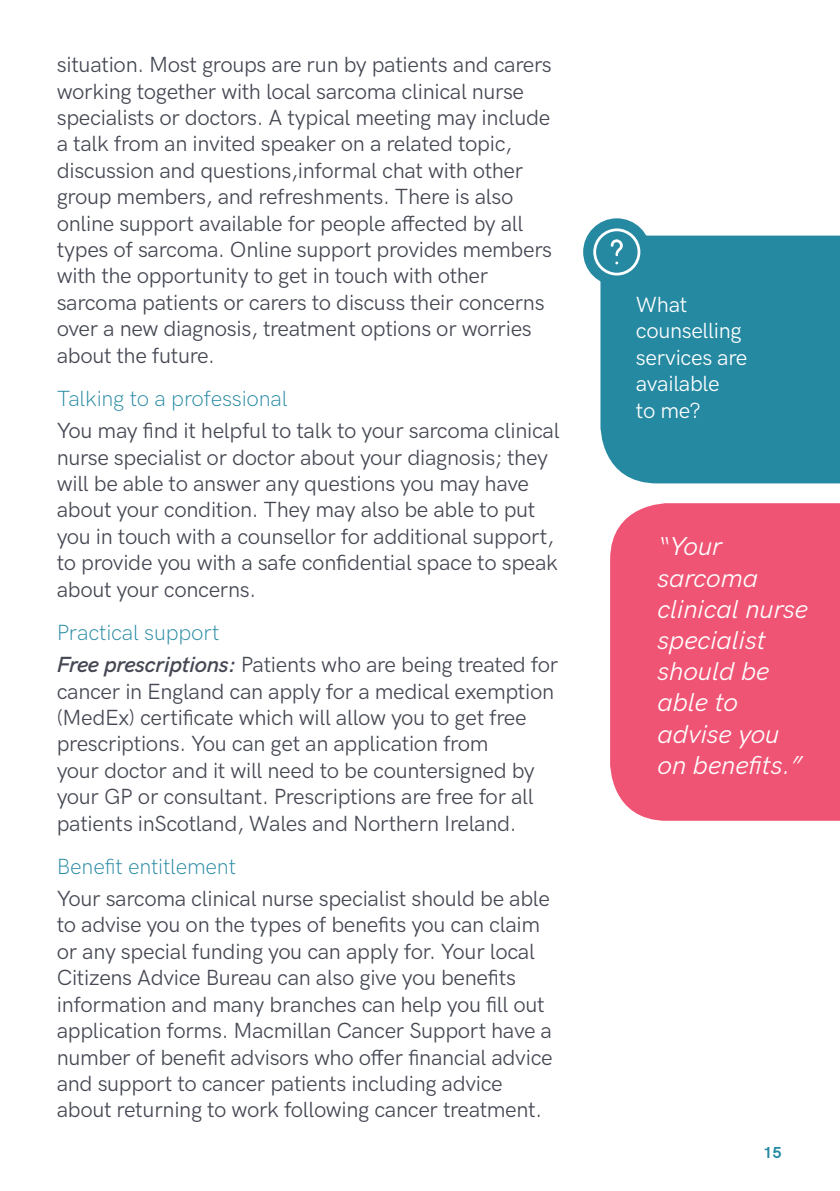
<style>
.page{position:relative;width:840px;height:1191px;background:#fff}
.page>*{position:absolute;margin:0;border:0;box-sizing:border-box;transform-origin:0 0}
.t1{font:italic 26px/31.2px "HK Grotesk";color:#fff}
.t2{font:22px/26.4px "HK Grotesk";letter-spacing:-.015em;color:#454853}
.t3{font:300 22px "HK Grotesk";letter-spacing:-.01em;color:#2589a2}
.t4{font:22px/26.4px "HK Grotesk";letter-spacing:-.015em;color:#fff}
.t5{font:700 16px "HK Grotesk";color:#2589a2}
.s1{font-weight:600;font-style:italic}
</style>
<div class="page">
<div style="left:610px;top:503px;width:229px;height:318px;background:#f05474"></div>
<div style="left:600px;top:235px;width:239px;height:248px;background:#2589a2"></div>
<div style="left:583px;top:218px;width:67px;height:68px;background:#2589a2;border-radius:50%"></div>
<svg style="left:593px;top:228px;width:47px;height:47px"></svg>
<p class="t2" style="left:57px;top:50px;width:496px">situation. Most groups are run by patients and carers working together with local sarcoma clinical nurse specialists or doctors. A typical meeting may include a talk from an invited speaker on a related topic, discussion and questions,informal chat with other group members, and refreshments. There is also online support available for people affected by all types of sarcoma. Online support provides members with the opportunity to get in touch with other sarcoma patients or carers to discuss their concerns over a new diagnosis, treatment options or worries about the future.</p>
<p class="t3" style="left:57px;top:382px;width:232px">Talking to a professional</p>
<p class="t2" style="left:57px;top:416px;width:504px">You may find it helpful to talk to your sarcoma clinical nurse specialist or doctor about your diagnosis; they will be able to answer any questions you may have about your condition. They may also be able to put you in touch with a counsellor for additional support, to provide you with a safe confidential space to speak about your concerns.</p>
<p class="t3" style="left:57px;top:616px;width:164px">Practical support</p>
<p class="t2" style="left:57px;top:649px;width:503px"><span class="s1">Free prescriptions:</span> Patients who are being treated for cancer in England can apply for a medical exemption (MedEx) certificate which will allow you to get free prescriptions. You can get an application from<br>your doctor and it will need to be countersigned by your GP or consultant. Prescriptions are free for all patients inScotland, Wales and Northern Ireland.</p>
<p class="t3" style="left:57px;top:850px;width:181px">Benefit entitlement</p>
<p class="t2" style="left:57px;top:883px;width:497px">Your sarcoma clinical nurse specialist should be able to advise you on the types of benefits you can claim or any special funding you can apply for. Your local Citizens Advice Bureau can also give you benefits information and many branches can help you fill out application forms. Macmillan Cancer Support have a number of benefit advisors who offer financial advice and support to cancer patients including advice about returning to work following cancer treatment.</p>
<p class="t4" style="left:635px;top:289px;width:113px">What counselling services are available<br>to me?</p>
<p class="t1" style="left:657px;top:529px;width:152px">“Your sarcoma clinical nurse specialist should be able to advise you on benefits.”</p>
<p class="t5" style="left:762px;top:1140px;width:20px">15</p>
</div>
